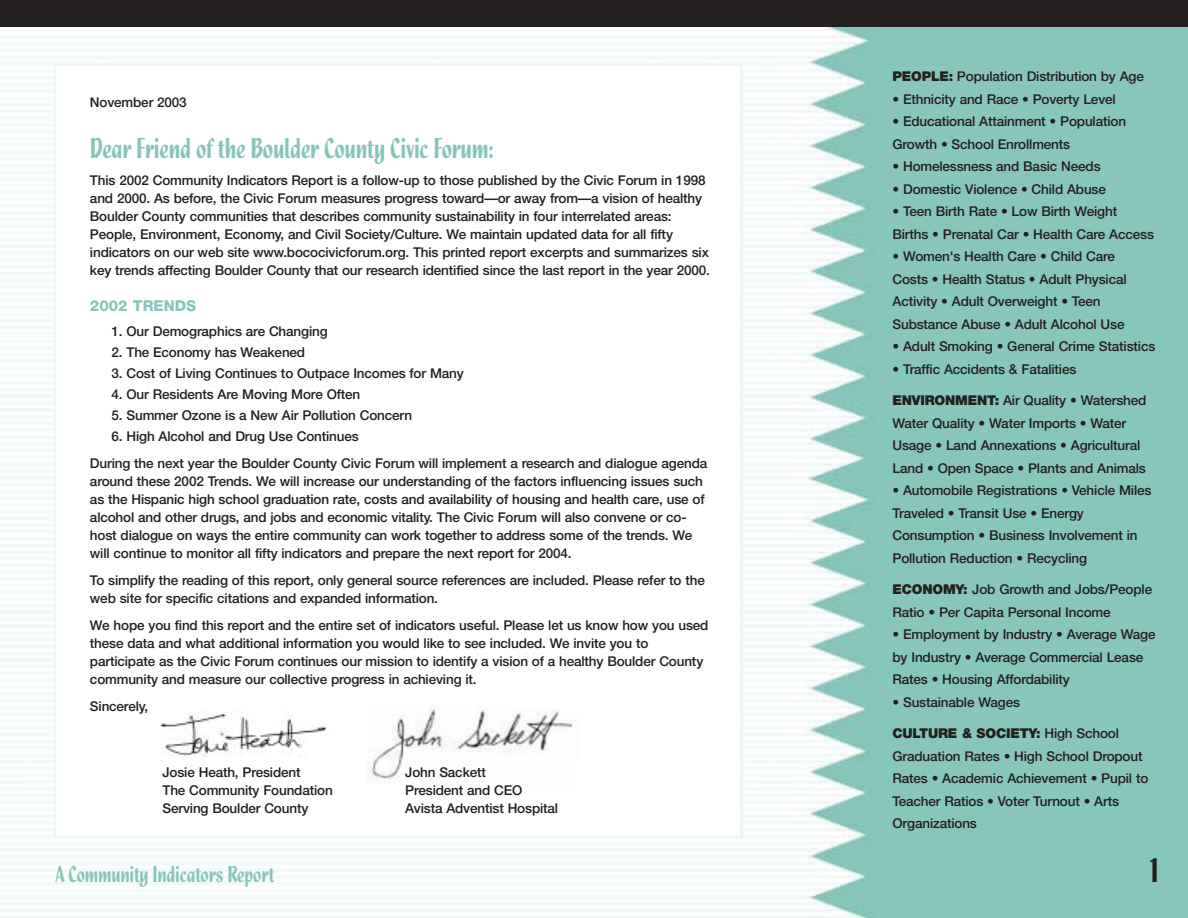
<style>
.page{position:relative;width:1188px;height:918px;background:#fff}
.page>*{position:absolute;margin:0;border:0;box-sizing:border-box;transform-origin:0 0}
.t1{font:36px "Quixley Plain";color:#231f1f}
.t2{font:30px "Quixley Plain";letter-spacing:-.01em;color:#86c6ba}
.t3{font:24px "Quixley Plain";letter-spacing:-.01em;color:#86c6ba}
.t4{font:800 15px "Helvetica Neue";color:#86c6ba}
.t5{font:500 13.5px/22.5px "Helvetica Neue";letter-spacing:-.01em;color:#231f1f}
.s1{font-weight:900}
</style>
<div class="page">
<img style="left:0;top:27px;width:1188px;height:891px">
<div style="left:0;top:0;width:1188px;height:27px;background:#231f1f"></div>
<div style="left:55px;top:65px;width:686px;height:772px;background:#fff"></div>
<img style="left:367px;top:709px;width:206px;height:73px">
<img style="left:160px;top:712px;width:167px;height:45px">
<p class="t5" style="left:90px;top:92px;width:98px">November 2003</p>
<h2 class="t2" style="left:90px;top:137px;width:406px">Dear Friend of the Boulder County Civic Forum:</h2>
<p class="t5" style="left:90px;top:172px;width:621px;line-height:18px">This 2002 Community Indicators Report is a follow-up to those published by the Civic Forum in 1998 and 2000. As before, the Civic Forum measures progress toward—or away from—a vision of healthy Boulder County communities that describes community sustainability in four interrelated areas:<br>People, Environment, Economy, and Civil Society/Culture. We maintain updated data for all fifty indicators on our web site www.bococivicforum.org. This printed report excerpts and summarizes six key trends affecting Boulder County that our research identified since the last report in the year 2000.</p>
<p class="t4" style="left:90px;top:300px;width:108px">2002 TRENDS</p>
<p class="t5" style="left:112px;top:322px;width:218px">1. Our Demographics are Changing</p>
<p class="t5" style="left:112px;top:343px;width:195px">2. The Economy has Weakened</p>
<p class="t5" style="left:112px;top:364px;width:354px">3. Cost of Living Continues to Outpace Incomes for Many</p>
<p class="t5" style="left:112px;top:385px;width:250px">4. Our Residents Are Moving More Often</p>
<p class="t5" style="left:112px;top:406px;width:302px">5. Summer Ozone is a New Air Pollution Concern</p>
<p class="t5" style="left:90px;top:424px;width:619px;line-height:27px;text-indent:22px">6. High Alcohol and Drug Use Continues<br>During the next year the Boulder County Civic Forum will implement a research and dialogue agenda</p>
<p class="t5" style="left:90px;top:474px;width:616px;line-height:18px">around these 2002 Trends. We will increase our understanding of the factors influencing issues such as the Hispanic high school graduation rate, costs and availability of housing and health care, use of alcohol and other drugs, and jobs and economic vitality. The Civic Forum will also convene or co&shy;host dialogue on ways the entire community can work together to address some of the trends. We will continue to monitor all fifty indicators and prepare the next report for 2004.</p>
<p class="t5" style="left:90px;top:573px;width:616px;line-height:18px">To simplify the reading of this report, only general source references are included. Please refer to the web site for specific citations and expanded information.</p>
<p class="t5" style="left:90px;top:618px;width:620px;line-height:18px">We hope you find this report and the entire set of indicators useful. Please let us know how you used these data and what additional information you would like to see included. We invite you to participate as the Civic Forum continues our mission to identify a vision of a healthy Boulder County community and measure our collective progress in achieving it.</p>
<p class="t5" style="left:90px;top:696px;width:60px">Sincerely,</p>
<p class="t5" style="left:162px;top:764px;width:172px;line-height:18px">Josie Heath, President<br>The Community Foundation<br>Serving Boulder County</p>
<p class="t5" style="left:405px;top:764px;width:154px;line-height:18px">John Sackett<br>President and CEO<br>Avista Adventist Hospital</p>
<p class="t5" style="left:892px;top:66px;width:253px"><span class="s1">PEOPLE:</span> Population Distribution by Age</p>
<p class="t5" style="left:892px;top:89px;width:225px">• Ethnicity and Race • Poverty Level</p>
<p class="t5" style="left:892px;top:111px;width:235px">• Educational Attainment • Population<br>Growth • School Enrollments</p>
<p class="t5" style="left:892px;top:156px;width:210px">• Homelessness and Basic Needs</p>
<p class="t5" style="left:892px;top:179px;width:215px">• Domestic Violence • Child Abuse</p>
<p class="t5" style="left:892px;top:201px;width:263px">• Teen Birth Rate • Low Birth Weight<br>Births • Prenatal Car • Health Care Access</p>
<p class="t5" style="left:892px;top:246px;width:236px">• Women's Health Care • Child Care Costs • Health Status • Adult Physical Activity • Adult Overweight • Teen Substance Abuse • Adult Alcohol Use</p>
<p class="t5" style="left:892px;top:336px;width:264px">• Adult Smoking • General Crime Statistics</p>
<p class="t5" style="left:892px;top:359px;width:185px">• Traffic Accidents &amp; Fatalities</p>
<p class="t5" style="left:892px;top:390px;width:255px"><span class="s1">ENVIRONMENT:</span> Air Quality • Watershed Water Quality • Water Imports • Water Usage • Land Annexations • Agricultural Land • Open Space • Plants and Animals</p>
<p class="t5" style="left:892px;top:480px;width:261px">• Automobile Registrations • Vehicle Miles Traveled • Transit Use • Energy Consumption • Business Involvement in Pollution Reduction • Recycling</p>
<p class="t5" style="left:892px;top:579px;width:261px"><span class="s1">ECONOMY:</span> Job Growth and Jobs/People<br>Ratio • Per Capita Personal Income</p>
<p class="t5" style="left:892px;top:624px;width:265px">• Employment by Industry • Average Wage by Industry • Average Commercial Lease<br>Rates • Housing Affordability</p>
<p class="t5" style="left:892px;top:692px;width:129px">• Sustainable Wages</p>
<p class="t5" style="left:892px;top:723px;width:257px"><span class="s1">CULTURE &amp; SOCIETY:</span> High School<br>Graduation Rates • High School Dropout<br>Rates • Academic Achievement • Pupil to<br>Teacher Ratios • Voter Turnout • Arts<br>Organizations</p>
<h3 class="t3" style="left:55px;top:866px;width:220px">A Community Indicators Report</h3>
<h1 class="t1" style="left:1150px;top:857px;width:10px">1</h1>
</div>
